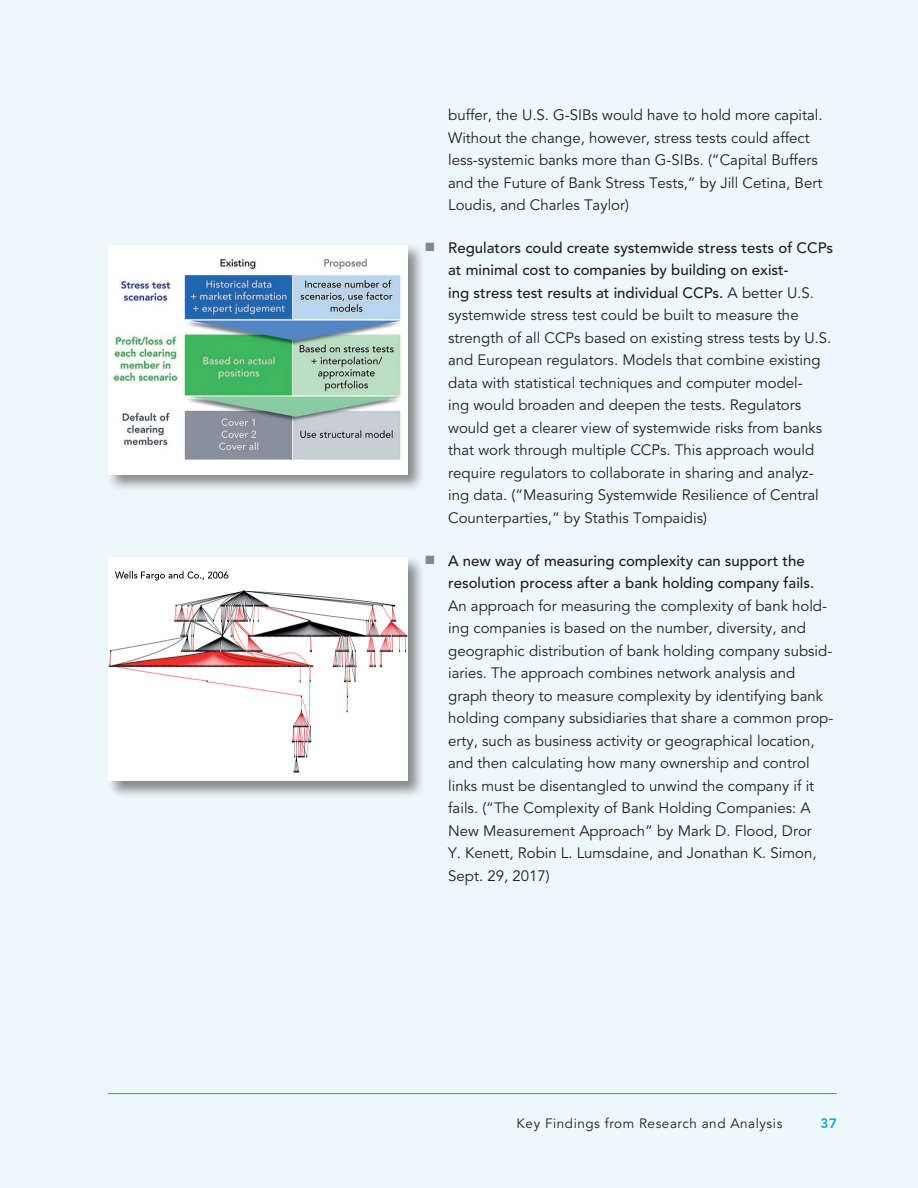
<style>
.page{position:relative;width:918px;height:1188px;background:#ecf8fa}
.page>*{position:absolute;margin:0;border:0;box-sizing:border-box;transform-origin:0 0}
.t1{font:15px/22.5px "Avenir LT Std";color:#231f20}
.Running_Footer_Rule{font:13.5px "Avenir LT Std";letter-spacing:.04em;color:#231f20}
.Running_Footer_Rule-2{font:800 13.5px "Avenir LT Std";color:#00acdf}
.s1{color:#84888e}
.s2{font-weight:500}
</style>
<div class="page">
<hr style="left:108px;top:1093px;width:729px;height:1px;background:#00acdf">
<div style="left:107px;top:556px;width:319px;height:243px;background:#231f20;opacity:.5"></div>
<div style="left:108px;top:558px;width:300px;height:223px;background:#fff"></div>
<img style="left:108px;top:571px;width:300px;height:202px">
<div style="left:107px;top:243px;width:319px;height:250px;background:#231f20;opacity:.5"></div>
<div style="left:108px;top:245px;width:300px;height:230px;background:#fff"></div>
<img style="left:113px;top:258px;width:288px;height:202px">
<p class="t1" style="left:448px;top:104px;width:376px">buffer, the U.S. G-SIBs would have to hold more capital.<br>Without the change, however, stress tests could affect less-systemic banks more than G-SIBs. (“Capital Buffers and the Future of Bank Stress Tests,” by Jill Cetina, Bert Loudis, and Charles Taylor)</p>
<p class="t1" style="left:448px;top:237px;width:387px;text-indent:-23px"><span class="s1">■</span> <span class="s2">Regulators could create systemwide stress tests of CCPs at minimal cost to companies by building on exist-<br>ing stress test results at individual CCPs.</span> A better U.S. systemwide stress test could be built to measure the strength of all CCPs based on existing stress tests by U.S. and European regulators. Models that combine existing data with statistical techniques and computer model-<br>ing would broaden and deepen the tests. Regulators would get a clearer view of systemwide risks from banks that work through multiple CCPs. This approach would require regulators to collaborate in sharing and analyz&shy;ing data. (“Measuring Systemwide Resilience of Central Counterparties,” by Stathis Tompaidis)</p>
<p class="t1" style="left:448px;top:550px;width:387px;text-indent:-23px"><span class="s1">■</span> <span class="s2">A new way of measuring complexity can support the resolution process after a bank holding company fails.<br></span>An approach for measuring the complexity of bank hold&shy;ing companies is based on the number, diversity, and geographic distribution of bank holding company subsid&shy;iaries. The approach combines network analysis and graph theory to measure complexity by identifying bank holding company subsidiaries that share a common prop&shy;erty, such as business activity or geographical location, and then calculating how many ownership and control links must be disentangled to unwind the company if it fails. (“The Complexity of Bank Holding Companies: A New Measurement Approach” by Mark D. Flood, Dror<br>Y. Kenett, Robin L. Lumsdaine, and Jonathan K. Simon, Sept. 29, 2017)</p>
<p class="Running_Footer_Rule" style="left:517px;top:1115px;width:267px">Key Findings from Research and Analysis</p>
<p class="Running_Footer_Rule-2" style="left:820px;top:1115px;width:18px">37</p>
</div>
